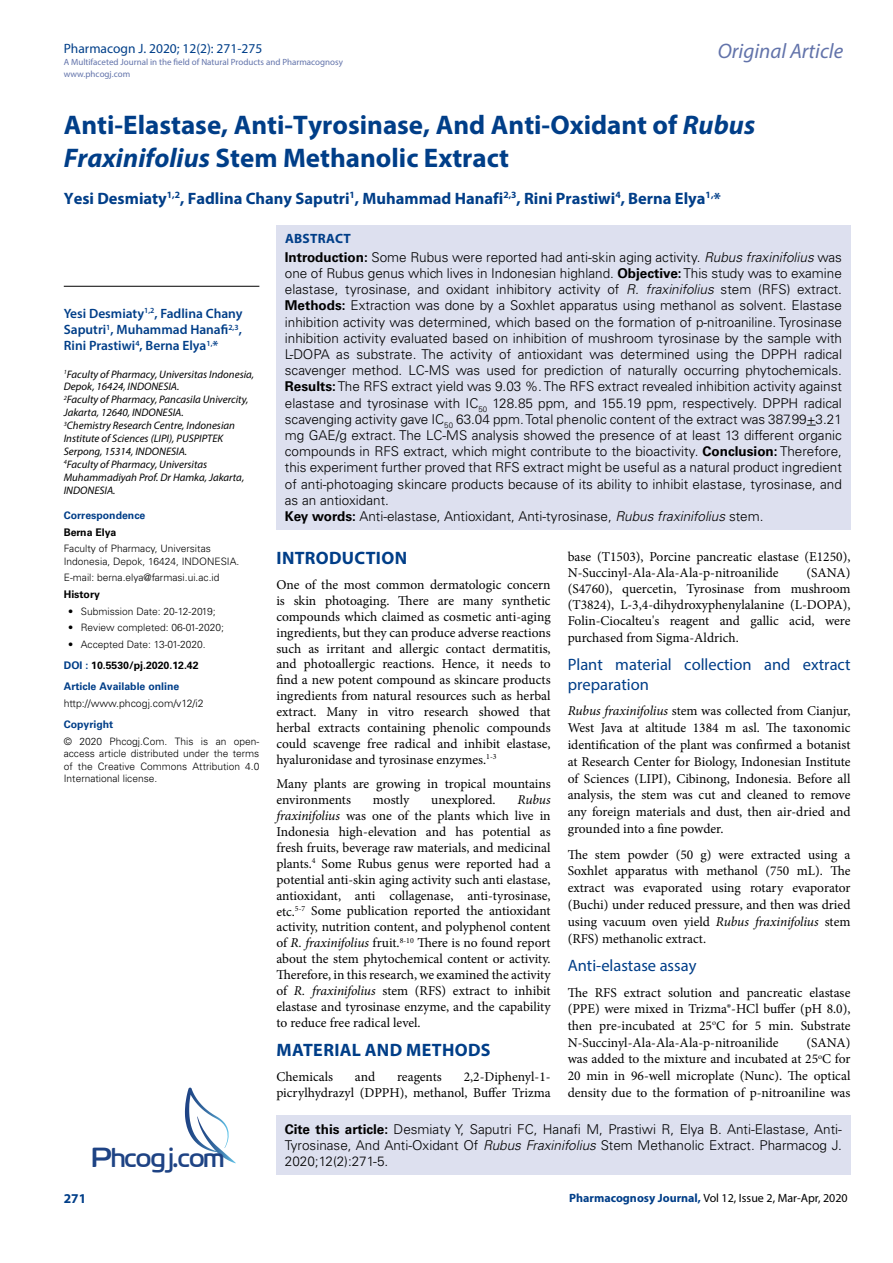
<style>
.page{position:relative;width:893px;height:1263px;background:#fff}
.page>*{position:absolute;margin:0;border:0;box-sizing:border-box;transform-origin:0 0}
.t1{font:27.6px "Cloud World";color:#1e4384}
.t2{font:700 27px/33px "Myriad Pro";color:#003e88}
.t3{font:italic 21px "Myriad Pro";color:#6273aa}
.t4{font:700 18px "Myriad Pro";letter-spacing:.02em;color:#003e88}
.t5{font:700 16.5px "Myriad Pro";color:#003e88}
.t6{font:16.5px/19.8px "Myriad Pro";color:#003e88}
.t7{font:13.5px/15.9px "Minion Pro";color:#000;text-align:justify}
.t8{font:300 13.5px/16.2px "Univers LT Std";color:#000}
.t9{font:600 13.5px/16.2px "Myriad Pro";color:#003e88;text-align:justify}
.t10{font:13.5px "Myriad Pro";color:#003f89}
.t11{font:700 13.5px "Myriad Pro";letter-spacing:.02em;color:#003e88}
.t12{font:12px "Myriad Pro";color:#000}
.t13{font:italic 10.8px/12.9px "Myriad Pro";color:#000}
.t14{font:700 10.5px/21.1px "Univers LT Std";color:#003e88}
.t15{font:300 10.5px "Univers LT Std";color:#000}
.t16{font:700 10.5px "Univers LT Std";color:#000}
.t17{font:300 10.2px/12.3px "Univers LT Std";color:#000}
.t18{font:9px/12px "Myriad Pro";color:#6273aa}
.s1{font-style:italic}
.s2{color:#000}
.s3{font-weight:700}
.s4{font-weight:700;color:#003e88}
</style>
<div class="page">
<div style="left:276px;top:1115px;width:574px;height:60px;background:#dde0ef"></div>
<svg style="left:185px;top:1087px;width:51px;height:76px"></svg>
<div style="left:276px;top:225px;width:574px;height:304px;background:#dde0ef"></div>
<hr style="left:64px;top:286px;width:195px;height:1px;background:#000">
<p class="t10" style="left:64px;top:40px;width:200px">Pharmacogn J. 2020; 12(2): 271-275</p>
<p class="t18" style="left:64px;top:55px;width:281px">A Multifaceted Journal in the field of Natural Products and Pharmacognosy www.phcogj.com</p>
<h3 class="t3" style="left:718px;top:38px;width:127px">Original Article</h3>
<h2 class="t2" style="left:64px;top:108px;width:693px">Anti-Elastase, Anti-Tyrosinase, And Anti-Oxidant of <span class="s1">Rubus<br>Fraxinifolius</span> Stem Methanolic Extract</h2>
<p class="t5" style="left:64px;top:187px;width:659px">Yesi Desmiaty<sup>1,2</sup>, Fadlina Chany Saputri<sup>1</sup>, Muhammad Hanafi<sup>2,3</sup>, Rini Prastiwi<sup>4</sup>, Berna Elya<sup>1,</sup>*</p>
<p class="t9" style="left:64px;top:305px;width:180px">Yesi Desmiaty<sup>1,2</sup>, Fadlina Chany Saputri<sup>1</sup>, Muhammad Hanafi<sup>2,3</sup>, Rini Prastiwi<sup>4</sup>, Berna Elya<sup>1,</sup>*</p>
<p class="t13" style="left:64px;top:367px;width:192px"><sup>1</sup>Faculty of Pharmacy, Universitas Indonesia, Depok, 16424, INDONESIA.<br><sup>2</sup>Faculty of Pharmacy, Pancasila Univercity, Jakarta, 12640, INDONESIA.<br><sup>3</sup>Chemistry Research Centre, Indonesian Institute of Sciences (LIPI), PUSPIPTEK Serpong, 15314, INDONESIA.<br><sup>4</sup>Faculty of Pharmacy, Universitas Muhammadiyah Prof. Dr Hamka, Jakarta, INDONESIA.</p>
<p class="t14" style="left:64px;top:505px;width:83px">Correspondence</p>
<p class="t16" style="left:64px;top:526px;width:54px">Berna Elya</p>
<p class="t17" style="left:64px;top:542px;width:177px">Faculty of Pharmacy, Universitas<br>Indonesia, Depok, 16424, INDONESIA.</p>
<p class="t17" style="left:64px;top:572px;width:157px">E-mail: berna.elya@farmasi.ui.ac.id</p>
<p class="t16" style="left:64px;top:588px;width:38px">History</p>
<p class="t17" style="left:68px;top:605px;width:149px">• Submission Date: 20-12-2019;</p>
<p class="t17" style="left:68px;top:622px;width:157px">• Review completed: 06-01-2020;</p>
<p class="t17" style="left:68px;top:638px;width:139px">• Accepted Date: 13-01-2020.</p>
<p class="t14" style="left:64px;top:655px;width:136px">DOI : <span class="s2">10.5530/pj.2020.12.42<br></span>Article Available online</p>
<p class="t15" style="left:64px;top:697px;width:141px">http://www.phcogj.com/v12/i2</p>
<p class="t14" style="left:64px;top:714px;width:51px">Copyright</p>
<p class="t17" style="left:64px;top:735px;width:197px;text-align:justify">© 2020 Phcogj.Com. This is an open&shy;access article distributed under the terms of the Creative Commons Attribution 4.0<br>International license.</p>
<p class="t11" style="left:285px;top:230px;width:67px">ABSTRACT</p>
<p class="t8" style="left:285px;top:249px;width:559px"><span class="s3">Introduction:</span> Some Rubus were reported had anti-skin aging activity. <span class="s1">Rubus fraxinifolius</span> was one of Rubus genus which lives in Indonesian highland. <span class="s3">Objective:</span> This study was to examine elastase, tyrosinase, and oxidant inhibitory activity of <span class="s1">R. fraxinifolius</span> stem (RFS) extract.<br><span class="s3">Methods:</span> Extraction was done by a Soxhlet apparatus using methanol as solvent. Elastase inhibition activity was determined, which based on the formation of p-nitroaniline. Tyrosinase inhibition activity evaluated based on inhibition of mushroom tyrosinase by the sample with L-DOPA as substrate. The activity of antioxidant was determined using the DPPH radical scavenger method. LC-MS was used for prediction of naturally occurring phytochemicals.<br><span class="s3">Results:</span> The RFS extract yield was 9.03 %. The RFS extract revealed inhibition activity against elastase and tyrosinase with IC<sub>50</sub> 128.85 ppm, and 155.19 ppm, respectively. DPPH radical scavenging activity gave IC<sub>50</sub> 63.04 ppm. Total phenolic content of the extract was 387.99+3.21 mg GAE/g extract. The LC-MS analysis showed the presence of at least 13 different organic compounds in RFS extract, which might contribute to the bioactivity. <span class="s3">Conclusion:</span> Therefore, this experiment further proved that RFS extract might be useful as a natural product ingredient of anti-photoaging skincare products because of its ability to inhibit elastase, tyrosinase, and as an antioxidant.<br><span class="s3">Key words:</span> Anti-elastase, Antioxidant, Anti-tyrosinase, <span class="s1">Rubus fraxinifolius</span> stem.</p>
<h3 class="t4" style="left:277px;top:546px;width:132px">INTRODUCTION</h3>
<p class="t7" style="left:276px;top:577px;width:276px">One of the most common dermatologic concern is skin photoaging. There are many synthetic compounds which claimed as cosmetic anti-aging ingredients, but they can produce adverse reactions such as irritant and allergic contact dermatitis, and photoallergic reactions. Hence, it needs to find a new potent compound as skincare products ingredients from natural resources such as herbal extract. Many in vitro research showed that herbal extracts containing phenolic compounds could scavenge free radical and inhibit elastase, hyaluronidase and tyrosinase enzymes.<sup>1-3</sup></p>
<p class="t7" style="left:276px;top:776px;width:276px">Many plants are growing in tropical mountains environments</p>
<p class="t7" style="left:276px;top:792px;width:276px;text-indent:241px"><span class="s1">Rubus fraxinifolius</span> was one of the plants which live in Indonesia high-elevation and has potential as fresh fruits, beverage raw materials, and medicinal plants.<sup>4</sup> Some Rubus genus were reported had a potential anti-skin aging activity such anti elastase, antioxidant, anti collagenase, anti-tyrosinase, etc.<sup>5-7</sup> Some publication reported the antioxidant activity, nutrition content, and polyphenol content of <span class="s1">R. fraxinifolius</span> fruit.<sup>8-10</sup> There is no found report about the stem phytochemical content or activity.<br>Therefore, in this research, we examined the activity of <span class="s1">R. fraxinifolius</span> stem (RFS) extract to inhibit elastase and tyrosinase enzyme, and the capability to reduce free radical level.</p>
<h3 class="t4" style="left:277px;top:1038px;width:215px">MATERIAL AND METHODS</h3>
<p class="t7" style="left:276px;top:1069px;width:58px">Chemicals</p>
<p class="t7" style="left:355px;top:1069px;width:22px">and</p>
<p class="t7" style="left:397px;top:1069px;width:46px">reagents</p>
<p class="t7" style="left:373px;top:792px;width:38px">mostly</p>
<p class="t7" style="left:431px;top:792px;width:66px">unexplored.</p>
<p class="t7" style="left:276px;top:1069px;width:276px;text-align:right">2,2-Diphenyl-1-<br>picrylhydrazyl (DPPH), methanol, Buffer Trizma</p>
<p class="t7" style="left:568px;top:548px;width:284px">base (T1503), Porcine pancreatic elastase (E1250),<br>N-Succinyl-Ala-Ala-Ala-p-nitroanilide</p>
<p class="t7" style="left:568px;top:564px;width:284px;text-indent:239px">(SANA) (S4760), quercetin, Tyrosinase from mushroom (T3824), L-3,4-dihydroxyphenylalanine (L-DOPA), Folin-Ciocalteu's reagent and gallic acid, were purchased from Sigma-Aldrich.</p>
<p class="t6" style="left:568px;top:654px;width:284px">Plant material collection and extract preparation</p>
<p class="t7" style="left:568px;top:702px;width:284px;line-height:16.8px"><span class="s1">Rubus fraxinifolius</span> stem was collected from Cianjur, West Java at altitude 1384 m asl. The taxonomic identification of the plant was confirmed a botanist at Research Center for Biology, Indonesian Institute of Sciences (LIPI), Cibinong, Indonesia. Before all analysis, the stem was cut and cleaned to remove any foreign materials and dust, then air-dried and grounded into a fine powder.</p>
<p class="t7" style="left:568px;top:846px;width:284px;line-height:17px">The stem powder (50 g) were extracted using a Soxhlet apparatus with methanol (750 mL). The extract was evaporated using rotary evaporator (Buchi) under reduced pressure, and then was dried using vacuum oven yield <span class="s1">Rubus fraxinifolius</span> stem (RFS) methanolic extract.</p>
<p class="t6" style="left:568px;top:955px;width:130px">Anti-elastase assay</p>
<p class="t7" style="left:568px;top:984px;width:284px;line-height:16.8px">The RFS extract solution and pancreatic elastase (PPE) were mixed in Trizma®-HCl buffer (pH 8.0), then pre-incubated at 25<sup>o</sup>C for 5 min. Substrate N-Succinyl-Ala-Ala-Ala-p-nitroanilide</p>
<p class="t7" style="left:568px;top:1034px;width:284px;line-height:16.8px;text-indent:239px">(SANA) was added to the mixture and incubated at 25<sup>o</sup>C for 20 min in 96-well microplate (Nunc). The optical density due to the formation of p-nitroaniline was</p>
<p class="t11" style="left:64px;top:1190px;width:24px">271</p>
<p class="t8" style="left:285px;top:1121px;width:558px"><span class="s3">Cite this article:</span> Desmiaty Y, Saputri FC, Hanafi M, Prastiwi R, Elya B. Anti-Elastase, Anti-<br>Tyrosinase, And Anti-Oxidant Of <span class="s1">Rubus Fraxinifolius</span> Stem Methanolic Extract. Pharmacog J.</p>
<h1 class="t1" style="left:92px;top:1136px;width:134px">Phcogj.com</h1>
<p class="t8" style="left:285px;top:1153px;width:105px">2020;12(2):271-5.</p>
<p class="t12" style="left:569px;top:1190px;width:280px"><span class="s4">Pharmacognosy Journal,</span> Vol 12, Issue 2, Mar-Apr, 2020</p>
</div>
